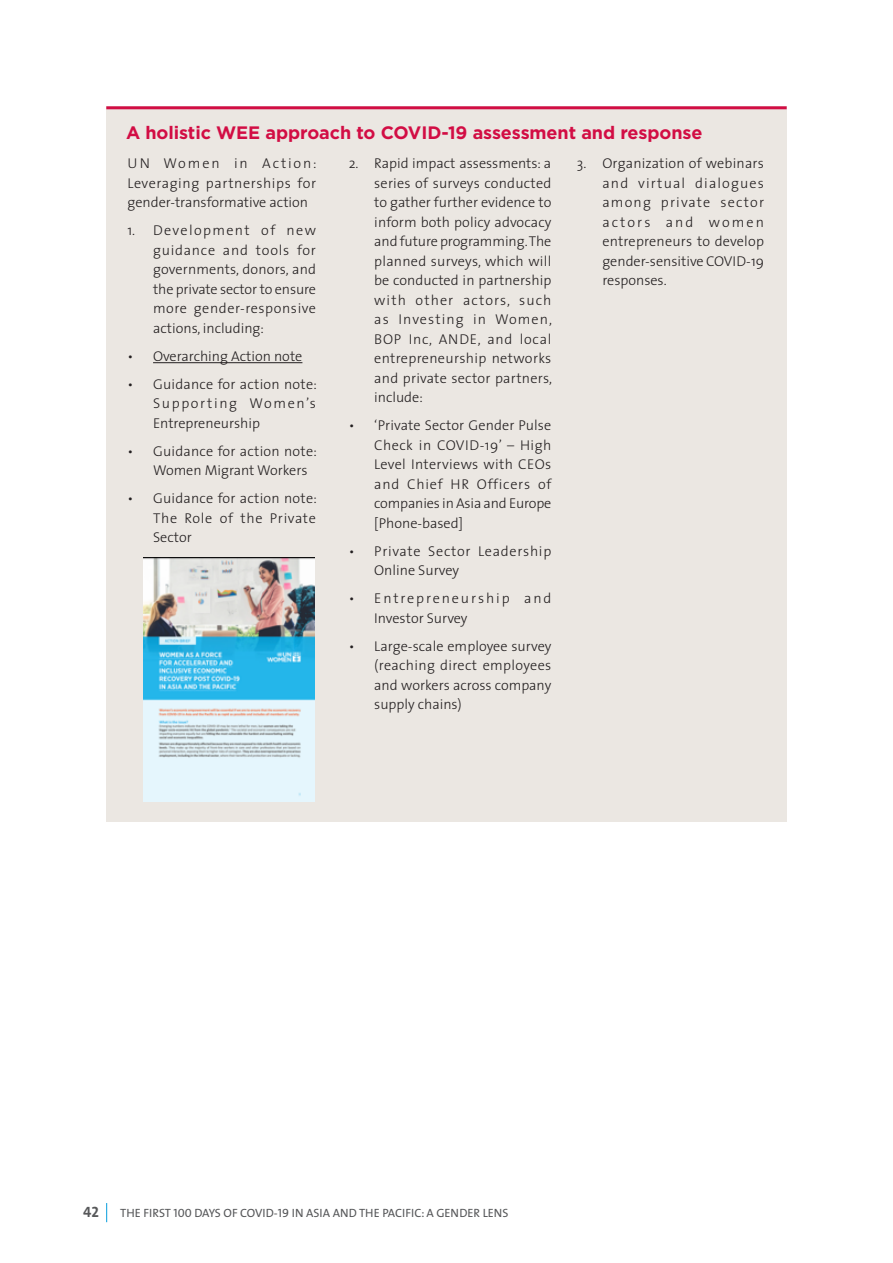
<style>
.page{position:relative;width:893px;height:1263px;background:#fff}
.page>*{position:absolute;margin:0;border:0;box-sizing:border-box;transform-origin:0 0}
._04__second_headline{font:700 18px "Gotham";letter-spacing:-.005em;color:#d20d44}
.t1{font:15px "The Sans Bold Caps";color:#57585a}
._01__Body_Copy{font:300 14.25px/19.5px "The Sans";letter-spacing:.01em;color:#231f20;text-align:justify}
._01__Body_Copy-2{font:300 14.25px/19.5px "The Sans";letter-spacing:.05em;color:#231f20}
._01__Body_Copy-3{font:300 14.25px/19.5px "The Sans";letter-spacing:.12em;color:#231f20}
.t2{font:12px "The Sans Caps";color:#57585a}
</style>
<div class="page">
<div style="left:106px;top:106px;width:681px;height:716px;background:#ebe7e2"></div>
<hr style="left:106px;top:106px;width:681px;height:3px;background:#d20d44">
<hr style="left:153px;top:362px;width:149px;height:1px;background:#231f20">
<img style="left:143px;top:557px;width:172px;height:245px">
<svg style="left:106px;top:1203px;width:1px;height:19px"></svg>
<p class="_04__second_headline" style="left:126px;top:122px;width:578px">A holistic WEE approach to COVID-19 assessment and response</p>
<p class="_01__Body_Copy" style="left:374px;top:153px;width:179px;text-indent:-26px">2. Rapid impact assessments: a series of surveys conducted to gather further evidence to inform both policy advocacy and future programming. The planned surveys, which will be conducted in partnership with other actors, such as Investing in Women, BOP Inc, ANDE, and local entrepreneurship networks and private sector partners, include:</p>
<p class="_01__Body_Copy" style="left:374px;top:415px;width:179px;text-indent:-26px">• ‘Private Sector Gender Pulse Check in COVID-19’ – High Level Interviews with CEOs and Chief HR Officers of companies in Asia and Europe [Phone-based]</p>
<p class="_01__Body_Copy-2" style="left:374px;top:541px;width:179px;text-indent:-26px">• Private Sector Leadership<br>Online Survey</p>
<p class="_01__Body_Copy-3" style="left:374px;top:588px;width:179px;text-indent:-26px">• Entrepreneurship and<br>Investor Survey</p>
<p class="_01__Body_Copy" style="left:374px;top:636px;width:179px;text-indent:-26px">• Large-scale employee survey (reaching direct employees and workers across company supply chains)</p>
<p class="_01__Body_Copy" style="left:602px;top:153px;width:163px;text-indent:-26px">3. Organization of webinars and virtual dialogues among private sector actors and women entrepreneurs to develop gender-sensitive COVID-19 responses.</p>
<p class="_01__Body_Copy" style="left:128px;top:153px;width:191px">UN Women in Action:<br>Leveraging partnerships for gender-transformative action</p>
<p class="_01__Body_Copy" style="left:153px;top:220px;width:165px;text-indent:-26px">1. Development of new guidance and tools for governments, donors, and the private sector to ensure more gender-responsive actions, including:</p>
<p class="_01__Body_Copy" style="left:128px;top:346px;width:176px">• Overarching Action note</p>
<p class="_01__Body_Copy" style="left:153px;top:374px;width:165px;text-indent:-26px">• Guidance for action note:<br>Supporting Women’s Entrepreneurship</p>
<p class="_01__Body_Copy" style="left:153px;top:441px;width:165px;text-indent:-26px">• Guidance for action note:<br>Women Migrant Workers</p>
<p class="_01__Body_Copy" style="left:153px;top:488px;width:165px;text-indent:-26px">• Guidance for action note:<br>The Role of the Private Sector</p>
<p class="t1" style="left:83px;top:1199px;width:17px">42</p>
<p class="t2" style="left:120px;top:1203px;width:390px">THE FIRST 100 DAYS OF COVID-19 IN ASIA AND THE PACIFIC: A GENDER LENS</p>
</div>
